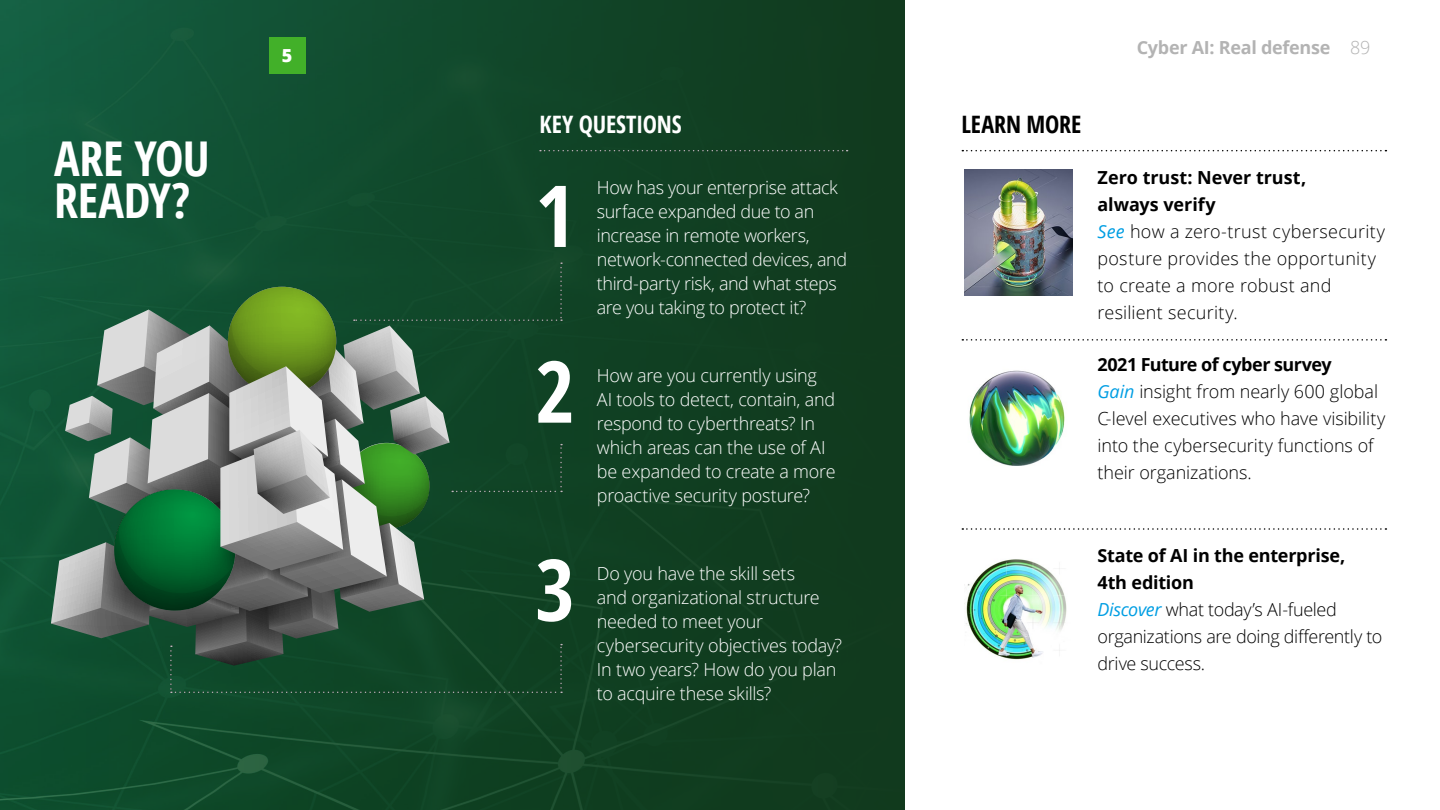
<style>
.page{position:relative;width:1440px;height:810px;background:#fff}
.page>*{position:absolute;margin:0;border:0;box-sizing:border-box;transform-origin:0 0}
.t1{font:700 85.5px/175.6px "Open Sans Condensed";color:#fff}
.t2{font:700 48px/42px "Open Sans Condensed";letter-spacing:-.005em;color:#fff}
.t3{font:700 24px "Open Sans Condensed";letter-spacing:-.01em;color:#fff}
.t4{font:700 24px "Open Sans Condensed";color:#000}
.t5{font:300 18px/24px "Open Sans";letter-spacing:-.015em;color:#fff}
.t6{font:300 18px/27px "Open Sans";color:#000}
.t7{font:300 18px/27px "Open Sans";letter-spacing:-.02em;color:#000}
.t8{font:700 18px "Open Sans";letter-spacing:-.015em;color:#b3b3b3}
.t9{font:800 18px "Open Sans";color:#fff}
.s1{font-weight:300}
.s2{font-weight:700}
.s3{font-weight:400;font-style:italic;color:#009ee3}
</style>
<div class="page">
<img style="left:0;top:0;width:904px;height:810px">
<svg style="left:962px;top:339px;width:424px;height:2px"></svg>
<svg style="left:962px;top:528px;width:424px;height:2px"></svg>
<img style="left:964px;top:170px;width:108px;height:126px">
<img style="left:969px;top:370px;width:96px;height:96px">
<img style="left:964px;top:559px;width:103px;height:101px">
<svg style="left:962px;top:150px;width:424px;height:1px"></svg>
<svg style="left:540px;top:150px;width:308px;height:1px"></svg>
<svg style="left:51px;top:262px;width:511px;height:431px;background:#456d53"></svg>
<div style="left:269px;top:37px;width:36px;height:37px;background:#42b029"></div>
<h2 class="t2" style="left:54px;top:136px;width:157px">ARE YOU<br>READY?</h2>
<p class="t9" style="left:282px;top:42px;width:12px">5</p>
<p class="t8" style="left:1137px;top:35px;width:235px">Cyber AI: Real defense <span class="s1">89</span></p>
<h3 class="t3" style="left:540px;top:108px;width:144px">KEY QUESTIONS</h3>
<h3 class="t4" style="left:962px;top:108px;width:121px">LEARN MORE</h3>
<h1 class="t1" style="left:535px;top:126px;width:41px">1<br>2</h1>
<h1 class="t1" style="left:535px;top:500px;width:41px">3</h1>
<p class="t5" style="left:597px;top:175px;width:252px">How has your enterprise attack surface expanded due to an increase in remote workers, network-connected devices, and third-party risk, and what steps are you taking to protect it?</p>
<p class="t5" style="left:597px;top:363px;width:240px">How are you currently using<br>AI tools to detect, contain, and respond to cyberthreats? In which areas can the use of AI be expanded to create a more proactive security posture?</p>
<p class="t5" style="left:597px;top:561px;width:247px">Do you have the skill sets<br>and organizational structure needed to meet your cybersecurity objectives today?<br>In two years? How do you plan to acquire these skills?</p>
<p class="t6" style="left:1098px;top:163px;width:289px"><span class="s2">Zero trust: Never trust,<br>always verify<br></span><span class="s3">See</span> how a zero-trust cybersecurity posture provides the opportunity to create a more robust and resilient security.</p>
<p class="t6" style="left:1098px;top:350px;width:289px"><span class="s2">2021 Future of cyber survey<br></span><span class="s3">Gain</span> insight from nearly 600 global<br>C-level executives who have visibility into the cybersecurity functions of their organizations.</p>
<p class="t7" style="left:1098px;top:541px;width:286px"><span class="s2">State of AI in the enterprise,<br>4th edition<br></span><span class="s3">Discover</span> what today’s AI-fueled organizations are doing differently to drive success.</p>
</div>
